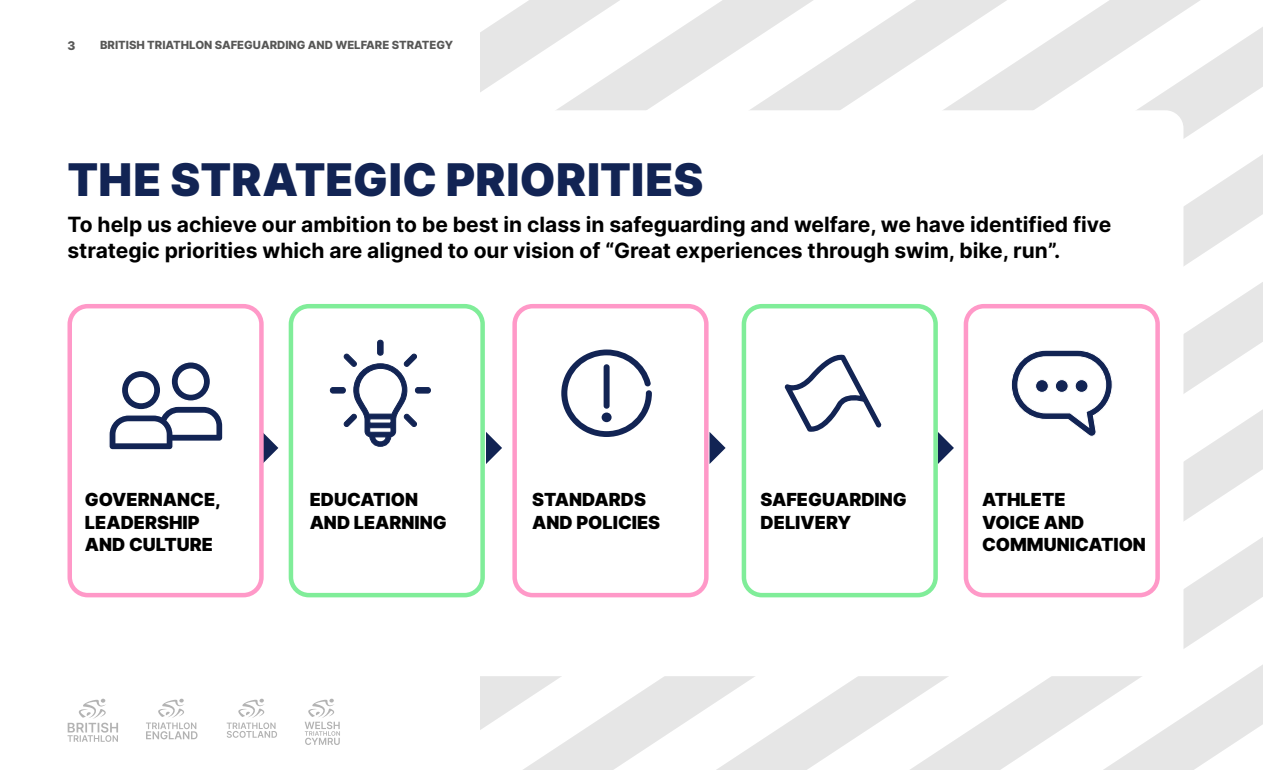
<style>
.page{position:relative;width:1263px;height:770px;background:#fff}
.page>*{position:absolute;margin:0;border:0;box-sizing:border-box;transform-origin:0 0}
.t1{font:900 45px "Inter";letter-spacing:.005em;color:#122454}
.t2{font:700 21px/25.5px "Inter";color:#000}
.t3{font:900 18px/22.5px "Inter";color:#000}
.t4{font:800 12px "Inter";color:#575756}
.t5{font:800 11.25px "Inter";color:#575756}
</style>
<div class="page">
<svg style="left:146px;top:698px;width:52px;height:41px"></svg>
<svg style="left:227px;top:698px;width:50px;height:39px"></svg>
<svg style="left:480px;top:676px;width:340px;height:94px"></svg>
<svg style="left:480px;top:0;width:340px;height:110px"></svg>
<svg style="left:820px;top:0;width:193px;height:770px"></svg>
<svg style="left:1013px;top:0;width:250px;height:770px"></svg>
<div style="left:428px;top:110px;width:756px;height:566px;background:#fff;border-radius:18px"></div>
<div style="left:415px;top:387px;width:15px;height:6px;background:#122454;border-radius:3px"></div>
<div style="left:415px;top:387px;width:16px;height:6px;border:1px solid #122454;border-radius:3px"></div>
<div style="left:378px;top:340px;width:5px;height:15px;background:#122454;border-radius:3px"></div>
<div style="left:377px;top:340px;width:6px;height:15px;border:1px solid #122454;border-radius:3px"></div>
<div style="left:330px;top:387px;width:15px;height:6px;background:#122454;border-radius:3px"></div>
<div style="left:330px;top:387px;width:16px;height:6px;border:1px solid #122454;border-radius:3px"></div>
<svg style="left:343px;top:353px;width:75px;height:94px"></svg>
<svg style="left:1011px;top:350px;width:102px;height:87px"></svg>
<svg style="left:109px;top:362px;width:114px;height:88px"></svg>
<svg style="left:561px;top:349px;width:91px;height:88px"></svg>
<svg style="left:784px;top:354px;width:98px;height:78px"></svg>
<svg style="left:264px;top:433px;width:14px;height:30px"></svg>
<svg style="left:486px;top:432px;width:16px;height:32px"></svg>
<svg style="left:709px;top:432px;width:17px;height:32px"></svg>
<svg style="left:938px;top:432px;width:16px;height:32px"></svg>
<div style="left:68px;top:304px;width:196px;height:293px;border:4px solid #ff99c8;border-radius:18px"></div>
<div style="left:289px;top:304px;width:196px;height:293px;border:4px solid #80ed99;border-radius:18px"></div>
<div style="left:512px;top:304px;width:197px;height:293px;border:4px solid #ff99c8;border-radius:18px"></div>
<div style="left:742px;top:304px;width:196px;height:293px;border:4px solid #80ed99;border-radius:18px"></div>
<div style="left:964px;top:304px;width:196px;height:293px;border:4px solid #ff99c8;border-radius:18px"></div>
<svg style="left:305px;top:698px;width:35px;height:47px"></svg>
<svg style="left:68px;top:698px;width:50px;height:43px"></svg>
<p class="t4" style="left:68px;top:37px;width:10px">3</p>
<p class="t5" style="left:100px;top:37px;width:354px">BRITISH TRIATHLON SAFEGUARDING AND WELFARE STRATEGY</p>
<h1 class="t1" style="left:68px;top:147px;width:638px">THE STRATEGIC PRIORITIES</h1>
<p class="t2" style="left:68px;top:211px;width:1045px">To help us achieve our ambition to be best in class in safeguarding and welfare, we have identified five strategic priorities which are aligned to our vision of “Great experiences through swim, bike, run”.</p>
<p class="t3" style="left:85px;top:488px;width:138px">GOVERNANCE,<br>LEADERSHIP<br>AND CULTURE</p>
<p class="t3" style="left:310px;top:488px;width:139px">EDUCATION<br>AND LEARNING</p>
<p class="t3" style="left:532px;top:488px;width:129px">STANDARDS<br>AND POLICIES</p>
<p class="t3" style="left:761px;top:488px;width:148px">SAFEGUARDING<br>DELIVERY</p>
<p class="t3" style="left:982px;top:488px;width:165px">ATHLETE<br>VOICE AND<br>COMMUNICATION</p>
</div>
